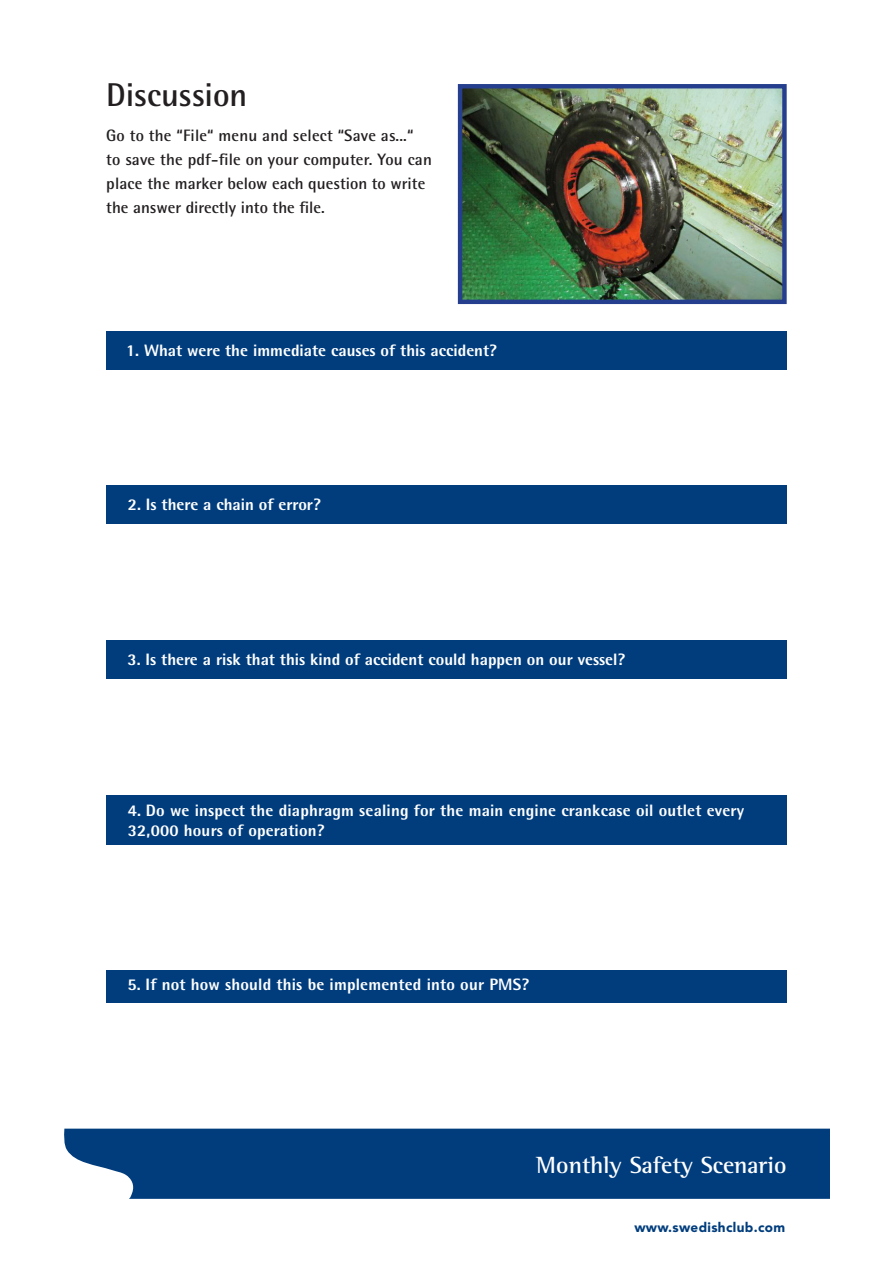
<style>
.page{position:relative;width:893px;height:1263px;background:#fff}
.page>*{position:absolute;margin:0;border:0;box-sizing:border-box;transform-origin:0 0}
.Rubrik-1{font:700 33px "Rotis Semi Sans Std";color:#231f20}
.t1{font:700 24px "Rotis Semi Serif Std";color:#fff}
.Bröd_1{font:800 16.5px/19.8px "Rotis Semi Sans Std";letter-spacing:.01em;color:#fff}
.ingress{font:700 16.5px/24px "Rotis Semi Sans Std";letter-spacing:.01em;color:#231f20}
.bildtext{font:800 16.5px "Rotis Semi Sans Std";color:#fff}
.t2{font:900 13.5px "Avenir LT";letter-spacing:.025em;color:#013d7d}
</style>
<div class="page">
<svg style="left:64px;top:1128px;width:766px;height:71px;background:#0e4783"></svg>
<div style="left:106px;top:331px;width:681px;height:38px;background:#013d7d"></div>
<div style="left:106px;top:486px;width:681px;height:38px;background:#013d7d"></div>
<div style="left:106px;top:640px;width:681px;height:38px;background:#013d7d"></div>
<img style="left:463px;top:89px;width:319px;height:210px">
<div style="left:458px;top:84px;width:329px;height:220px;border:4px solid #253f8e"></div>
<div style="left:106px;top:795px;width:681px;height:49px;background:#013d7d"></div>
<div style="left:106px;top:970px;width:681px;height:33px;background:#013d7d"></div>
<p class="Rubrik-1" style="left:106px;top:75px;width:143px">Discussion</p>
<p class="ingress" style="left:106px;top:123px;width:327px">Go to the “File“ menu and select “Save as...“<br>to save the pdf-file on your computer. You can place the marker below each question to write the answer directly into the file.</p>
<p class="bildtext" style="left:126px;top:339px;width:372px">1. What were the immediate causes of this accident?</p>
<p class="Bröd_1" style="left:128px;top:494px;width:194px">2. Is there a chain of error?</p>
<p class="Bröd_1" style="left:128px;top:649px;width:499px">3. Is there a risk that this kind of accident could happen on our vessel?</p>
<p class="Bröd_1" style="left:128px;top:801px;width:618px">4. Do we inspect the diaphragm sealing for the main engine crankcase oil outlet every<br>32,000 hours of operation?</p>
<p class="Bröd_1" style="left:128px;top:974px;width:403px">5. If not how should this be implemented into our PMS?</p>
<h2 class="t1" style="left:536px;top:1150px;width:252px">Monthly Safety Scenario</h2>
<p class="t2" style="left:634px;top:1219px;width:152px">www.swedishclub.com</p>
</div>
